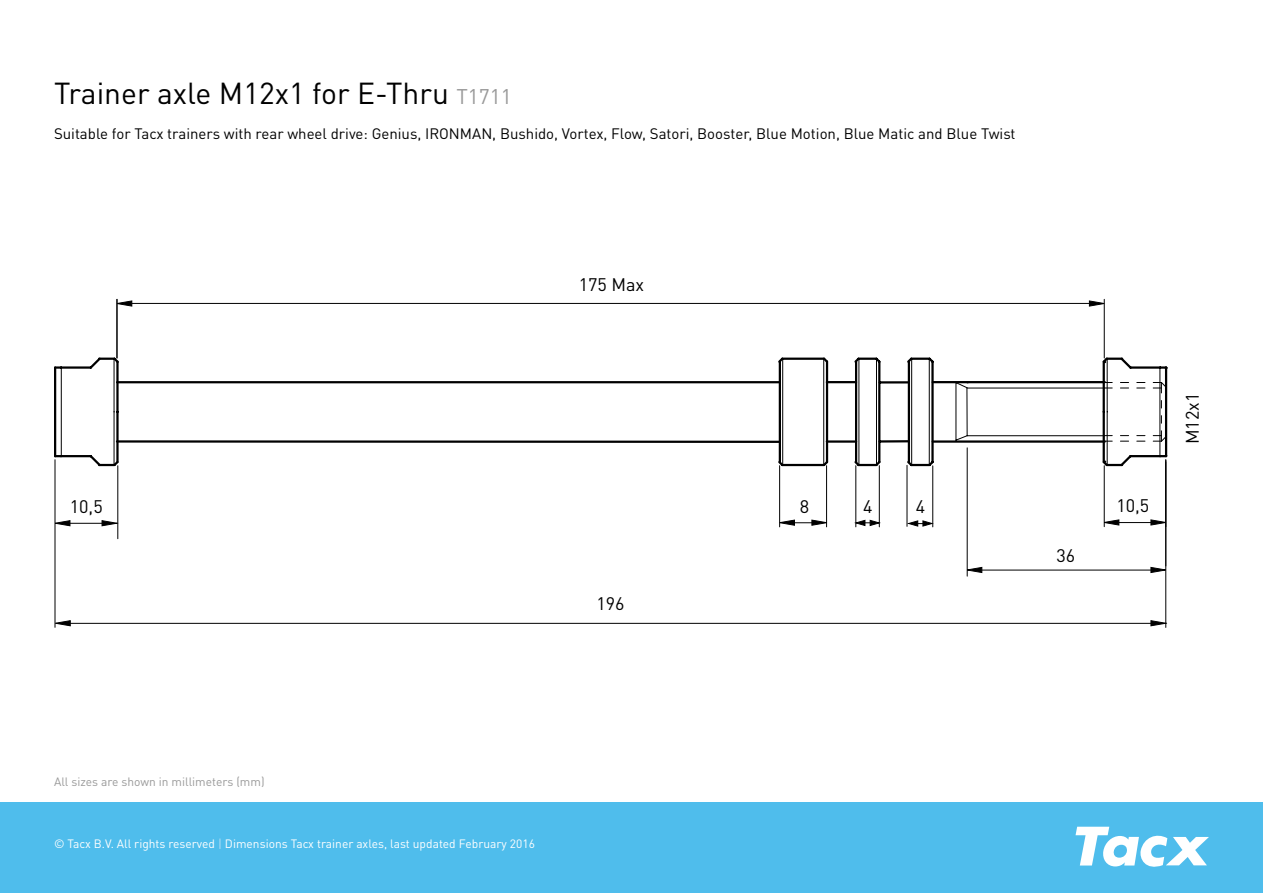
<style>
.page{position:relative;width:1263px;height:893px;background:#fff}
.page>*{position:absolute;margin:0;border:0;box-sizing:border-box;transform-origin:0 0}
.t1{font:30px "DIN Pro";color:#000}
.t2{font:18px "DIN Pro";color:#000}
.t3{font:15px "DIN Pro";color:#000}
.t4{font:12px "DIN Pro";color:#fff}
.t5{font:12px "DIN Pro";color:#999}
.s1{font-size:21px;color:#999}
.s2{color:#bde1f6}
</style>
<div class="page">
<div style="left:0;top:802px;width:1263px;height:91px;background:#4fbdec"></div>
<svg style="left:1075px;top:827px;width:134px;height:40px"></svg>
<hr style="left:1104px;top:299px;width:1px;height:59px;background:#000">
<hr style="left:132px;top:303px;width:957px;height:1px;background:#000">
<svg style="left:116px;top:300px;width:16px;height:7px"></svg>
<svg style="left:1089px;top:300px;width:16px;height:7px"></svg>
<hr style="left:117px;top:299px;width:1px;height:59px;background:#000">
<hr style="left:967px;top:448px;width:1px;height:128px;background:#000">
<hr style="left:982px;top:570px;width:169px;height:1px;background:#000">
<svg style="left:966px;top:567px;width:16px;height:6px"></svg>
<svg style="left:1150px;top:567px;width:17px;height:6px"></svg>
<hr style="left:55px;top:460px;width:1px;height:167px;background:#000">
<hr style="left:1165px;top:460px;width:1px;height:167px;background:#000">
<hr style="left:70px;top:623px;width:1081px;height:1px;background:#000">
<svg style="left:54px;top:620px;width:17px;height:6px"></svg>
<svg style="left:1150px;top:620px;width:18px;height:6px"></svg>
<hr style="left:117px;top:466px;width:1px;height:73px;background:#000">
<svg style="left:54px;top:355px;width:1114px;height:172px"></svg>
<p class="t1" style="left:54px;top:69px;width:459px">Trainer axle M12x1 for E-Thru <span class="s1">T1711</span></p>
<p class="t3" style="left:54px;top:122px;width:963px">Suitable for Tacx trainers with rear wheel drive: Genius, IRONMAN, Bushido, Vortex, Flow, Satori, Booster, Blue Motion, Blue Matic and Blue Twist</p>
<p class="t2" style="left:579px;top:270px;width:67px">175 Max</p>
<p class="t2" style="left:70px;top:492px;width:34px">10,5</p>
<p class="t2" style="left:863px;top:492px;width:11px">4</p>
<p class="t2" style="left:800px;top:492px;width:11px">8</p>
<p class="t2" style="left:916px;top:492px;width:11px">4</p>
<p class="t2" style="left:596px;top:589px;width:30px">196</p>
<p class="t2" style="left:1056px;top:541px;width:20px">36</p>
<p class="t2" style="left:1116px;top:492px;width:34px">10,5</p>
<p class="t2" style="left:1178px;top:444px;width:53px;rotate:-90deg">M12x1</p>
<p class="t5" style="left:54px;top:773px;width:212px">All sizes are shown in millimeters (mm)</p>
<p class="t4" style="left:54px;top:834px;width:482px">© Tacx B.V. All rights reserved <span class="s2">|</span> Dimensions Tacx trainer axles, last updated February 2016</p>
</div>
